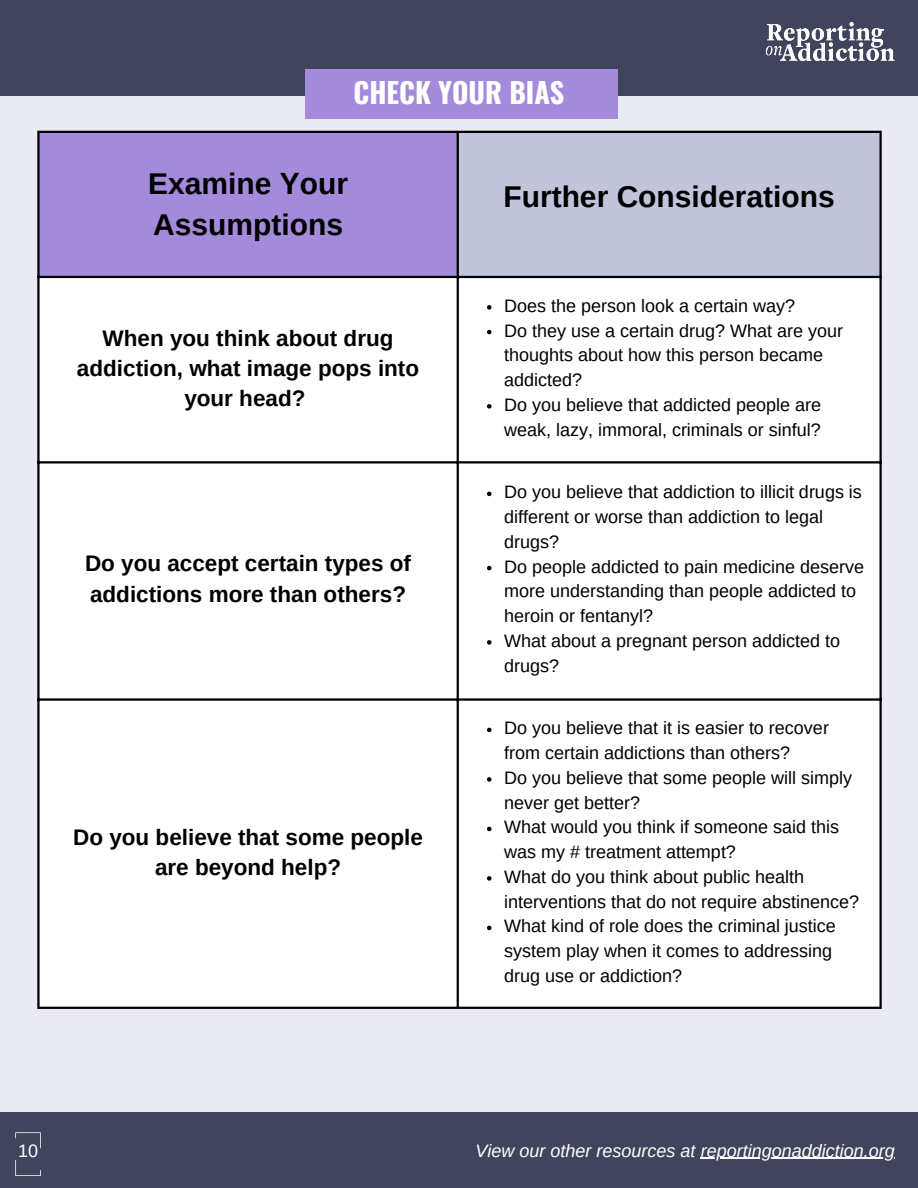
<style>
.page{position:relative;width:918px;height:1188px;background:#e9eaf2}
.page>*{position:absolute;margin:0;border:0;box-sizing:border-box;transform-origin:0 0}
.t1{font:700 30px/41.7px "Arimo";color:#000}
.t2{font:700 28.2px "Oswald";color:#fff}
.t3{font:700 22.5px/30.3px "Arimo";color:#000;text-align:center}
.t4{font:18px/24.8px "Arimo";color:#000}
.t5{font:italic 18px "Arimo";color:#fff}
.t6{font:18px "Arimo";color:#fff}
</style>
<div class="page">
<div style="left:0;top:1112px;width:918px;height:76px;background:#40445c"></div>
<svg style="left:15px;top:1132px;width:26px;height:44px"></svg>
<div style="left:0;top:0;width:918px;height:95px;background:#40445c"></div>
<img style="left:765px;top:22px;width:129px;height:40px">
<div style="left:305px;top:69px;width:312px;height:50px;background:#a38adb"></div>
<hr style="left:701px;top:1158px;width:194px;height:1px;background:#fff">
<div style="left:38px;top:132px;width:420px;height:145px;background:#a38adb"></div>
<div style="left:457px;top:132px;width:424px;height:145px;background:#c1c4db"></div>
<div style="left:40px;top:278px;width:839px;height:729px;background:#fff"></div>
<svg style="left:487px;top:305px;width:4px;height:5px"></svg>
<svg style="left:487px;top:330px;width:4px;height:4px"></svg>
<svg style="left:487px;top:404px;width:4px;height:5px"></svg>
<svg style="left:487px;top:492px;width:4px;height:4px"></svg>
<svg style="left:487px;top:566px;width:4px;height:4px"></svg>
<svg style="left:487px;top:640px;width:4px;height:5px"></svg>
<svg style="left:487px;top:728px;width:4px;height:4px"></svg>
<svg style="left:487px;top:777px;width:4px;height:5px"></svg>
<svg style="left:487px;top:827px;width:4px;height:4px"></svg>
<svg style="left:487px;top:876px;width:4px;height:5px"></svg>
<svg style="left:487px;top:926px;width:4px;height:4px"></svg>
<hr style="left:37px;top:133px;width:3px;height:874px;background:#000">
<hr style="left:457px;top:133px;width:2px;height:874px;background:#000">
<hr style="left:879px;top:133px;width:3px;height:874px;background:#000">
<hr style="left:37px;top:131px;width:845px;height:2px;background:#000">
<hr style="left:37px;top:276px;width:845px;height:2px;background:#000">
<hr style="left:37px;top:461px;width:845px;height:2px;background:#000">
<hr style="left:37px;top:698px;width:845px;height:3px;background:#000">
<hr style="left:37px;top:1007px;width:845px;height:2px;background:#000">
<p class="t2" style="left:354px;top:71px;width:212px">CHECK YOUR BIAS</p>
<p class="t1" style="left:148px;top:162px;width:201px">Examine Your<br>Assumptions</p>
<p class="t3" style="left:77px;top:323px;width:344px">When you think about drug addiction, what image pops into your head?</p>
<p class="t3" style="left:85px;top:549px;width:328px;text-align:left">Do you accept certain types of addictions more than others?</p>
<p class="t3" style="left:73px;top:822px;width:351px">Do you believe that some people are beyond help?</p>
<p class="t1" style="left:503px;top:175px;width:333px">Further Considerations</p>
<p class="t4" style="left:504px;top:293px;width:292px">Does the person look a certain way?</p>
<p class="t4" style="left:504px;top:318px;width:340px">Do they use a certain drug? What are your thoughts about how this person became addicted?</p>
<p class="t4" style="left:504px;top:392px;width:319px">Do you believe that addicted people are weak, lazy, immoral, criminals or sinful?</p>
<p class="t4" style="left:504px;top:480px;width:359px">Do you believe that addiction to illicit drugs is different or worse than addiction to legal drugs?</p>
<p class="t4" style="left:504px;top:554px;width:362px">Do people addicted to pain medicine deserve more understanding than people addicted to heroin or fentanyl?</p>
<p class="t4" style="left:504px;top:628px;width:337px">What about a pregnant person addicted to drugs?</p>
<p class="t4" style="left:504px;top:716px;width:326px">Do you believe that it is easier to recover from certain addictions than others?</p>
<p class="t4" style="left:504px;top:765px;width:349px">Do you believe that some people will simply never get better?</p>
<p class="t4" style="left:504px;top:815px;width:336px">What would you think if someone said this was my # treatment attempt?</p>
<p class="t4" style="left:504px;top:864px;width:356px">What do you think about public health interventions that do not require abstinence?</p>
<p class="t4" style="left:504px;top:914px;width:333px">What kind of role does the criminal justice system play when it comes to addressing drug use or addiction?</p>
<p class="t6" style="left:18px;top:1140px;width:22px">10</p>
<p class="t5" style="left:476px;top:1140px;width:421px">View our other resources at reportingonaddiction.org</p>
</div>
